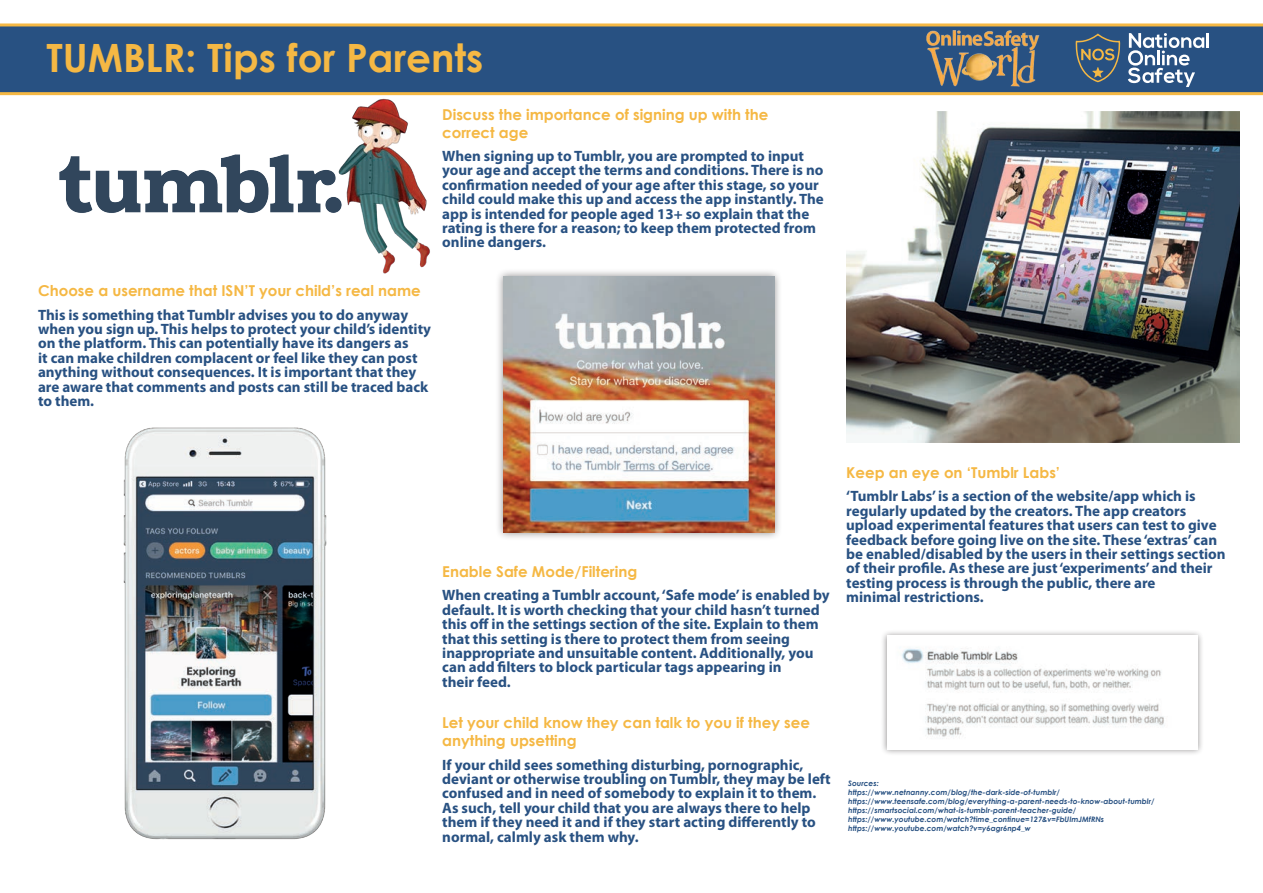
<style>
.page{position:relative;width:1263px;height:893px;background:#fff}
.page>*{position:absolute;margin:0;border:0;box-sizing:border-box;transform-origin:0 0}
.t1{font:700 39px "Century Gothic";color:#f5b844}
.t2{font:700 15px/14.4px "Myriad Pro";color:#285182}
.t3{font:700 15px/18px "Century Gothic";color:#f5b844}
.t4{font:italic 700 7.5px/9px "Century Gothic";color:#285182}
</style>
<div class="page">
<svg style="left:0;top:23px;width:1263px;height:72px;background:#3d5c7d"></svg>
<hr style="left:1206px;top:33px;width:3px;height:15px;background:#fff">
<svg style="left:1128px;top:33px;width:76px;height:54px"></svg>
<svg style="left:1075px;top:33px;width:46px;height:58px;background:#4a6277"></svg>
<img style="left:331px;top:95px;width:111px;height:179px">
<img style="left:923px;top:29px;width:118px;height:58px">
<img style="left:59px;top:147px;width:284px;height:70px">
<img style="left:846px;top:112px;width:393px;height:330px">
<div style="left:495px;top:268px;width:288px;height:272px;background:#231f20;opacity:.51"></div>
<img style="left:503px;top:276px;width:272px;height:256px">
<div style="left:880px;top:629px;width:324px;height:127px;background:#231f20;opacity:.5"></div>
<img style="left:887px;top:636px;width:310px;height:114px">
<img style="left:123px;top:427px;width:204px;height:413px">
<h1 class="t1" style="left:47px;top:28px;width:438px">TUMBLR: Tips for Parents</h1>
<p class="t3" style="left:442px;top:105px;width:328px">Discuss the importance of signing up with the correct age</p>
<p class="t2" style="left:442px;top:149px;width:383px">When signing up to Tumblr, you are prompted to input your age and accept the terms and conditions. There is no confirmation needed of your age after this stage, so your child could make this up and access the app instantly. The app is intended for people aged 13+ so explain that the rating is there for a reason; to keep them protected from online dangers.</p>
<p class="t3" style="left:38px;top:281px;width:384px">Choose a username that ISN’T your child’s real name</p>
<p class="t2" style="left:38px;top:307px;width:395px">This is something that Tumblr advises you to do anyway when you sign up. This helps to protect your child’s identity on the platform. This can potentially have its dangers as<br>it can make children complacent or feel like they can post anything without consequences. It is important that they are aware that comments and posts can still be traced back to them.</p>
<p class="t3" style="left:442px;top:562px;width:196px">Enable Safe Mode/Filtering</p>
<p class="t2" style="left:442px;top:588px;width:389px">When creating a Tumblr account, ‘Safe mode’ is enabled by default. It is worth checking that your child hasn’t turned this off in the settings section of the site. Explain to them that this setting is there to protect them from seeing inappropriate and unsuitable content. Additionally, you can add filters to block particular tags appearing in<br>their feed.</p>
<p class="t3" style="left:442px;top:713px;width:369px">Let your child know they can talk to you if they see anything upsetting</p>
<p class="t2" style="left:442px;top:757px;width:390px">If your child sees something disturbing, pornographic, deviant or otherwise troubling on Tumblr, they may be left confused and in need of somebody to explain it to them.<br>As such, tell your child that you are always there to help them if they need it and if they start acting differently to normal, calmly ask them why.</p>
<p class="t3" style="left:846px;top:463px;width:215px">Keep an eye on ‘Tumblr Labs’</p>
<p class="t2" style="left:846px;top:489px;width:381px">‘Tumblr Labs’ is a section of the website/app which is regularly updated by the creators. The app creators upload experimental features that users can test to give feedback before going live on the site. These ‘extras’ can be enabled/disabled by the users in their settings section of their profile. As these are just ‘experiments’ and their testing process is through the public, there are<br>minimal restrictions.</p>
<p class="t4" style="left:848px;top:778px;width:308px">Sources:<br>https://www.netnanny.com/blog/the-dark-side-of-tumblr/ https://www.teensafe.com/blog/everything-a-parent-needs-to-know-about-tumblr/ https://smartsocial.com/what-is-tumblr-parent-teacher-guide/ https://www.youtube.com/watch?time_continue=127&amp;v=FbUImJMfRNs https://www.youtube.com/watch?v=y6agr6np4_w</p>
</div>
